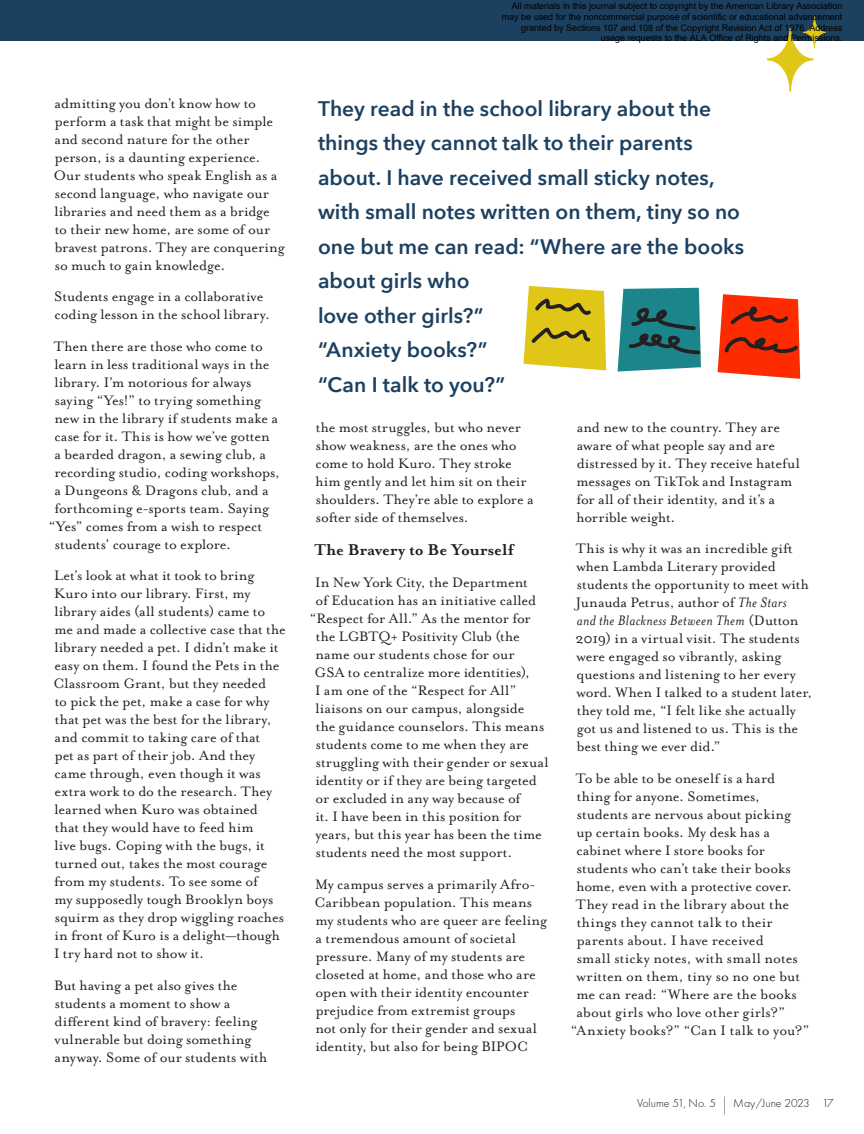
<style>
.page{position:relative;width:864px;height:1134px;background:#fff}
.page>*{position:absolute;margin:0;border:0;box-sizing:border-box;transform-origin:0 0}
.Body{font:600 21px/34.5px "Avenir Next";color:#1c4060}
.Body_-_Head_A{font:700 18px "Mrs Eaves OT";color:#231f20}
.Body-2{font:15.75px/18px "Mrs Eaves OT";letter-spacing:-.005em;color:#231f20}
.t1{font:300 12px "Futura PT";color:#231f20}
.t2{font:9px/10.8px "Arial";color:#000;text-align:right}
.s1{font-style:italic}
.s2{font-size:18px}
</style>
<div class="page">
<svg style="left:618px;top:288px;width:83px;height:84px;background:#2e8187"></svg>
<svg style="left:524px;top:286px;width:82px;height:84px;background:#d4bf2e"></svg>
<svg style="left:718px;top:294px;width:82px;height:85px;background:#e7401e"></svg>
<div style="left:0;top:0;width:864px;height:40px;background:#1c4060"></div>
<svg style="left:767px;top:16px;width:59px;height:76px"></svg>
<p class="Body-2" style="left:54px;top:94px;width:233px">admitting you don’t know how to perform a task that might be simple and second nature for the other person, is a daunting experience.<br>Our students who speak English as a second language, who navigate our libraries and need them as a bridge<br>to their new home, are some of our bravest patrons. They are conquering so much to gain knowledge.</p>
<p class="Body-2" style="left:54px;top:288px;width:217px">Students engage in a collaborative coding lesson in the school library.</p>
<p class="Body-2" style="left:54px;top:337px;width:210px">Then there are those who come to</p>
<p class="Body-2" style="left:54px;top:355px;width:216px">learn in less traditional ways in the</p>
<p class="Body-2" style="left:54px;top:373px;width:199px">library. I’m notorious for always</p>
<p class="Body-2" style="left:55px;top:391px;width:209px">saying “Yes!” to trying something</p>
<p class="Body-2" style="left:54px;top:409px;width:225px">new in the library if students make a</p>
<p class="Body-2" style="left:55px;top:427px;width:217px">case for it. This is how we’ve gotten</p>
<p class="Body-2" style="left:55px;top:445px;width:213px">a bearded dragon, a sewing club, a</p>
<p class="Body-2" style="left:54px;top:463px;width:227px">recording studio, coding workshops,</p>
<p class="Body-2" style="left:55px;top:481px;width:215px">a Dungeons &amp; Dragons club, and a</p>
<p class="Body-2" style="left:54px;top:499px;width:217px">forthcoming e-sports team. Saying</p>
<p class="Body-2" style="left:49px;top:517px;width:215px">“Yes” comes from a wish to respect</p>
<p class="Body-2" style="left:55px;top:535px;width:178px">students’ courage to explore.</p>
<p class="Body-2" style="left:54px;top:567px;width:234px">Let’s look at what it took to bring Kuro into our library. First, my library aides (all students) came to me and made a collective case that the library needed a pet. I didn’t make it easy on them. I found the Pets in the Classroom Grant, but they needed<br>to pick the pet, make a case for why that pet was the best for the library, and commit to taking care of that<br>pet as part of their job. And they came through, even though it was extra work to do the research. They learned when Kuro was obtained<br>that they would have to feed him<br>live bugs. Coping with the bugs, it turned out, takes the most courage from my students. To see some of<br>my supposedly tough Brooklyn boys squirm as they drop wiggling roaches in front of Kuro is a delight—though I try hard not to show it.</p>
<p class="Body-2" style="left:54px;top:976px;width:215px">But having a pet also gives the students a moment to show a different kind of bravery: feeling vulnerable but doing something anyway. Some of our students with</p>
<p class="t2" style="left:502px;top:0;width:342px">All materials in this journal subject to copyright by the American Library Association may be used for the noncommercial purpose of scientific or educational advancement granted by Sections 107 and 108 of the Copyright Revision Act of 1976. Address usage requests to the ALA Office of Rights and Permissions.</p>
<p class="Body" style="left:318px;top:90px;width:428px">They read in the school library about the things they cannot talk to their parents about. I have received small sticky notes, with small notes written on them, tiny so no one but me can read: “Where are the books about girls who<br>love other girls?”<br>“Anxiety books?”<br>“Can I talk to you?”</p>
<p class="Body-2" style="left:315px;top:418px;width:220px">the most struggles, but who never show weakness, are the ones who come to hold Kuro. They stroke him gently and let him sit on their shoulders. They’re able to explore a softer side of themselves.</p>
<p class="Body_-_Head_A" style="left:314px;top:540px;width:201px">The Bravery to Be Yourself</p>
<p class="Body-2" style="left:315px;top:573px;width:214px">In New York City, the Department</p>
<p class="Body-2" style="left:316px;top:591px;width:222px">of Education has an initiative called</p>
<p class="Body-2" style="left:310px;top:609px;width:222px">“Respect for All.” As the mentor for</p>
<p class="Body-2" style="left:316px;top:627px;width:206px">the LGBTQ+ Positivity Club (the</p>
<p class="Body-2" style="left:315px;top:646px;width:201px">name our students chose for our</p>
<p class="Body-2" style="left:315px;top:664px;width:217px">GSA to centralize more identities),</p>
<p class="Body-2" style="left:315px;top:682px;width:203px">I am one of the “Respect for All”</p>
<p class="Body-2" style="left:315px;top:700px;width:210px">liaisons on our campus, alongside</p>
<p class="Body-2" style="left:316px;top:718px;width:230px">the guidance counselors. This means</p>
<p class="Body-2" style="left:316px;top:736px;width:215px">students come to me when they are</p>
<p class="Body-2" style="left:316px;top:754px;width:234px">struggling with their gender or sexual</p>
<p class="Body-2" style="left:315px;top:772px;width:223px">identity or if they are being targeted</p>
<p class="Body-2" style="left:316px;top:790px;width:207px">or excluded in any way because of</p>
<p class="Body-2" style="left:315px;top:808px;width:208px">it. I have been in this position for</p>
<p class="Body-2" style="left:315px;top:826px;width:228px">years, but this year has been the time</p>
<p class="Body-2" style="left:316px;top:844px;width:198px">students need the most support.</p>
<p class="Body-2" style="left:315px;top:875px;width:235px">My campus serves a primarily Afro-Caribbean population. This means my students who are queer are feeling a tremendous amount of societal pressure. Many of my students are closeted at home, and those who are open with their identity encounter prejudice from extremist groups<br>not only for their gender and sexual identity, but also for being BIPOC</p>
<p class="Body-2" style="left:576px;top:418px;width:225px">and new to the country. They are aware of what people say and are distressed by it. They receive hateful messages on TikTok and Instagram for all of their identity, and it’s a horrible weight.</p>
<p class="Body-2" style="left:576px;top:540px;width:238px">This is why it was an incredible gift when Lambda Literary provided students the opportunity to meet with Junauda Petrus, author of <span class="s1">The Stars<br>and the Blackness Between Them</span> (Dutton 2019) in a virtual visit. The students were engaged so vibrantly, asking questions and listening to her every word. When I talked to a student later, they told me, “I felt like she actually got us and listened to us. This is the best thing we ever did.”</p>
<p class="Body-2" style="left:576px;top:769px;width:201px">To be able to be oneself is a hard</p>
<p class="Body-2" style="left:577px;top:787px;width:185px">thing for anyone. Sometimes,</p>
<p class="Body-2" style="left:577px;top:805px;width:217px">students are nervous about picking</p>
<p class="Body-2" style="left:576px;top:823px;width:195px">up certain books. My desk has a</p>
<p class="Body-2" style="left:577px;top:841px;width:190px">cabinet where I store books for</p>
<p class="Body-2" style="left:577px;top:859px;width:215px">students who can’t take their books</p>
<p class="Body-2" style="left:576px;top:877px;width:217px">home, even with a protective cover.</p>
<p class="Body-2" style="left:576px;top:895px;width:215px">They read in the library about the</p>
<p class="Body-2" style="left:577px;top:913px;width:197px">things they cannot talk to their</p>
<p class="Body-2" style="left:577px;top:931px;width:189px">parents about. I have received</p>
<p class="Body-2" style="left:577px;top:949px;width:223px">small sticky notes, with small notes</p>
<p class="Body-2" style="left:576px;top:967px;width:225px">written on them, tiny so no one but</p>
<p class="Body-2" style="left:576px;top:985px;width:222px">me can read: “Where are the books</p>
<p class="Body-2" style="left:577px;top:1003px;width:210px">about girls who love other girls?”</p>
<p class="Body-2" style="left:571px;top:1021px;width:240px">“Anxiety books?” “Can I talk to you?”</p>
<p class="t1" style="left:637px;top:1096px;width:198px">Volume 51, No. 5 <span class="s2">|</span> May/June 2023 17</p>
</div>
